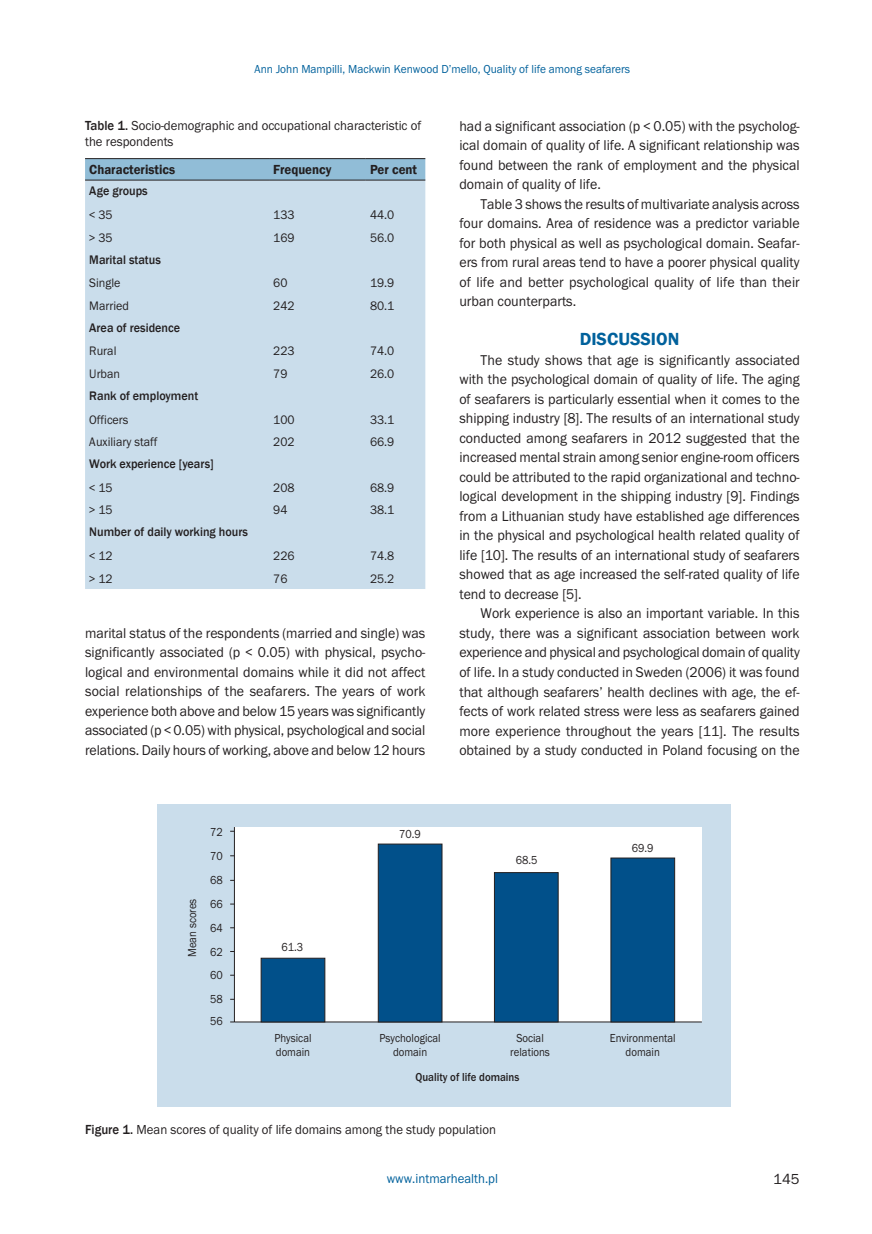
<style>
.page{position:relative;width:872px;height:1234px;background:#fff}
.page>*{position:absolute;margin:0;border:0;box-sizing:border-box;transform-origin:0 0}
._12_Srodtytul_1{font:600 18px "Franklin Gothic";color:#00619c}
.t1{font:15px "Franklin Got Itc TEE";color:#231f20}
._08_Tekst{font:14.7px/19.5px "Franklin Got Itc TEE";color:#231f20;text-align:justify;scale:.95 1}
._13_Tabela_tytul{font:13.5px/16.2px "Franklin Got Itc TEE";color:#231f20;scale:.95 1}
._15_Rycina_podpis{font:13.5px "Franklin Got Itc TEE";color:#231f20;scale:.95 1}
._13_Tabela_naglowek{font:600 13.5px "Franklin Gothic";color:#231f20;scale:.95 1}
.t2{font:13.5px "Franklin Got Itc TEE";color:#00619c;scale:.95 1}
._13_Tabela_tekst{font:12.75px "Franklin Got Itc TEE";color:#231f20;scale:.95 1}
._13_Tabela_tekst-2{font:500 12.75px "Franklin Gothic";color:#231f20;scale:.95 1}
.t3{font:12px/14.4px "Franklin Gothic";color:#231f20;text-align:center;scale:.9 1}
.t4{font:12px "Franklin Got Itc TEE";color:#00619c;scale:.95 1}
.t5{font:500 12px "Franklin Gothic";color:#231f20;scale:.9 1}
.s1{font-family:"Franklin Gothic";font-weight:500}
</style>
<div class="page">
<svg style="left:85px;top:159px;width:340px;height:21px;background:#8eb8d2"></svg>
<div style="left:85px;top:181px;width:340px;height:408px;background:#caddeb"></div>
<hr style="left:85px;top:158px;width:184px;height:1px;background:#231f20">
<hr style="left:269px;top:158px;width:97px;height:1px;background:#231f20">
<hr style="left:366px;top:158px;width:59px;height:1px;background:#231f20">
<hr style="left:85px;top:180px;width:184px;height:1px;background:#231f20">
<hr style="left:269px;top:180px;width:97px;height:1px;background:#231f20">
<hr style="left:366px;top:180px;width:59px;height:1px;background:#231f20">
<div style="left:157px;top:804px;width:573px;height:302px;background:#caddeb"></div>
<div style="left:234px;top:826px;width:468px;height:195px;background:#fff"></div>
<hr style="left:234px;top:826px;width:1px;height:195px;background:#231f20">
<hr style="left:234px;top:1021px;width:468px;height:1px;background:#231f20">
<div style="left:261px;top:957px;width:64px;height:65px;background:#01508a;border:1px solid #231f20"></div>
<div style="left:378px;top:843px;width:64px;height:179px;background:#01508a;border:1px solid #231f20"></div>
<div style="left:494px;top:872px;width:64px;height:150px;background:#01508a;border:1px solid #231f20"></div>
<div style="left:610px;top:857px;width:65px;height:165px;background:#01508a;border:1px solid #231f20"></div>
<p class="t4" style="left:254px;top:62px;width:397px">Ann John Mampilli, Mackwin Kenwood D’mello, Quality of life among seafarers</p>
<p class="_13_Tabela_tytul" style="left:85px;top:117px;width:355px"><span class="s1">Table 1.</span> Socio-demographic and occupational characteristic of the respondents</p>
<p class="_13_Tabela_naglowek" style="left:89px;top:161px;width:92px">Characteristics</p>
<p class="_13_Tabela_naglowek" style="left:273px;top:161px;width:63px">Frequency</p>
<p class="_13_Tabela_naglowek" style="left:370px;top:161px;width:51px">Per cent</p>
<p class="_13_Tabela_tekst-2" style="left:89px;top:183px;width:63px">Age groups</p>
<p class="_13_Tabela_tekst" style="left:89px;top:208px;width:26px">&lt; 35</p>
<p class="_13_Tabela_tekst" style="left:273px;top:208px;width:24px">133</p>
<p class="_13_Tabela_tekst" style="left:370px;top:208px;width:27px">44.0</p>
<p class="_13_Tabela_tekst" style="left:89px;top:230px;width:26px">&gt; 35</p>
<p class="_13_Tabela_tekst" style="left:273px;top:230px;width:24px">169</p>
<p class="_13_Tabela_tekst" style="left:370px;top:230px;width:27px">56.0</p>
<p class="_13_Tabela_tekst-2" style="left:89px;top:251px;width:77px">Marital status</p>
<p class="_13_Tabela_tekst" style="left:89px;top:276px;width:34px">Single</p>
<p class="_13_Tabela_tekst" style="left:273px;top:276px;width:16px">60</p>
<p class="_13_Tabela_tekst" style="left:370px;top:276px;width:27px">19.9</p>
<p class="_13_Tabela_tekst" style="left:89px;top:298px;width:43px">Married</p>
<p class="_13_Tabela_tekst" style="left:273px;top:298px;width:24px">242</p>
<p class="_13_Tabela_tekst" style="left:370px;top:298px;width:27px">80.1</p>
<p class="_13_Tabela_tekst-2" style="left:89px;top:319px;width:97px">Area of residence</p>
<p class="_13_Tabela_tekst" style="left:89px;top:344px;width:30px">Rural</p>
<p class="_13_Tabela_tekst" style="left:273px;top:344px;width:24px">223</p>
<p class="_13_Tabela_tekst" style="left:370px;top:344px;width:27px">74.0</p>
<p class="_13_Tabela_tekst" style="left:89px;top:367px;width:34px">Urban</p>
<p class="_13_Tabela_tekst" style="left:273px;top:367px;width:16px">79</p>
<p class="_13_Tabela_tekst" style="left:370px;top:367px;width:27px">26.0</p>
<p class="_13_Tabela_tekst-2" style="left:89px;top:387px;width:116px">Rank of employment</p>
<p class="_13_Tabela_tekst" style="left:89px;top:412px;width:43px">Officers</p>
<p class="_13_Tabela_tekst" style="left:273px;top:412px;width:24px">100</p>
<p class="_13_Tabela_tekst" style="left:370px;top:412px;width:27px">33.1</p>
<p class="_13_Tabela_tekst" style="left:89px;top:435px;width:73px">Auxiliary staff</p>
<p class="_13_Tabela_tekst" style="left:273px;top:435px;width:24px">202</p>
<p class="_13_Tabela_tekst" style="left:370px;top:435px;width:27px">66.9</p>
<p class="_13_Tabela_tekst-2" style="left:89px;top:456px;width:132px">Work experience [years]</p>
<p class="_13_Tabela_tekst" style="left:89px;top:480px;width:26px">&lt; 15</p>
<p class="_13_Tabela_tekst" style="left:273px;top:480px;width:24px">208</p>
<p class="_13_Tabela_tekst" style="left:370px;top:480px;width:27px">68.9</p>
<p class="_13_Tabela_tekst" style="left:89px;top:503px;width:26px">&gt; 15</p>
<p class="_13_Tabela_tekst" style="left:273px;top:503px;width:16px">94</p>
<p class="_13_Tabela_tekst" style="left:370px;top:503px;width:27px">38.1</p>
<p class="_13_Tabela_tekst-2" style="left:89px;top:524px;width:169px">Number of daily working hours</p>
<p class="_13_Tabela_tekst" style="left:89px;top:548px;width:26px">&lt; 12</p>
<p class="_13_Tabela_tekst" style="left:273px;top:548px;width:24px">226</p>
<p class="_13_Tabela_tekst" style="left:370px;top:548px;width:27px">74.8</p>
<p class="_13_Tabela_tekst" style="left:89px;top:571px;width:26px">&gt; 12</p>
<p class="_13_Tabela_tekst" style="left:273px;top:571px;width:16px">76</p>
<p class="_13_Tabela_tekst" style="left:370px;top:571px;width:27px">25.2</p>
<p class="_08_Tekst" style="left:85px;top:623px;width:360px">marital status of the respondents (married and single) was significantly associated (p &lt; 0.05) with physical, psycho&shy;logical and environmental domains while it did not affect social relationships of the seafarers. The years of work experience both above and below 15 years was significantly associated (p &lt; 0.05) with physical, psychological and social relations. Daily hours of working, above and below 12 hours</p>
<p class="t3" style="left:185px;top:956px;width:67px;rotate:-90deg">Mean scores</p>
<p class="t3" style="left:210px;top:824px;width:16px">72</p>
<p class="t3" style="left:210px;top:848px;width:16px">70</p>
<p class="t3" style="left:210px;top:873px;width:16px">68</p>
<p class="t3" style="left:210px;top:896px;width:16px">66</p>
<p class="t3" style="left:210px;top:920px;width:16px">64</p>
<p class="t3" style="left:210px;top:944px;width:16px">62</p>
<p class="t3" style="left:210px;top:967px;width:16px">60</p>
<p class="t3" style="left:210px;top:992px;width:16px">58</p>
<p class="t3" style="left:210px;top:1013px;width:16px">56</p>
<p class="t3" style="left:281px;top:940px;width:26px">61.3</p>
<p class="t3" style="left:399px;top:826px;width:26px">70.9</p>
<p class="_08_Tekst" style="left:459px;top:116px;width:360px">had a significant association (p &lt; 0.05) with the psycholog&shy;ical domain of quality of life. A significant relationship was found between the rank of employment and the physical domain of quality of life.</p>
<p class="_08_Tekst" style="left:459px;top:194px;width:360px;text-indent:21px">Table 3 shows the results of multivariate analysis across four domains. Area of residence was a predictor variable for both physical as well as psychological domain. Seafar&shy;ers from rural areas tend to have a poorer physical quality of life and better psychological quality of life than their urban counterparts.</p>
<p class="_12_Srodtytul_1" style="left:580px;top:328px;width:101px">DISCUSSION</p>
<p class="_08_Tekst" style="left:459px;top:350px;width:360px;text-indent:21px">The study shows that age is significantly associated with the psychological domain of quality of life. The aging of seafarers is particularly essential when it comes to the shipping industry [8]. The results of an international study conducted among seafarers in 2012 suggested that the increased mental strain among senior engine-room officers could be attributed to the rapid organizational and techno&shy;logical development in the shipping industry [9]. Findings from a Lithuanian study have established age differences in the physical and psychological health related quality of life [10]. The results of an international study of seafarers showed that as age increased the self-rated quality of life tend to decrease [5].</p>
<p class="_08_Tekst" style="left:459px;top:604px;width:360px;text-indent:21px">Work experience is also an important variable. In this study, there was a significant association between work experience and physical and psychological domain of quality of life. In a study conducted in Sweden (2006) it was found that although seafarers’ health declines with age, the ef&shy;fects of work related stress were less as seafarers gained more experience throughout the years [11]. The results obtained by a study conducted in Poland focusing on the</p>
<p class="t3" style="left:516px;top:852px;width:26px">68.5</p>
<p class="t3" style="left:632px;top:841px;width:26px">69.9</p>
<p class="t3" style="left:274px;top:1030px;width:43px;text-align:left">Physical domain</p>
<p class="t3" style="left:510px;top:1030px;width:46px">Social relations</p>
<p class="t5" style="left:415px;top:1069px;width:117px">Quality of life domains</p>
<p class="t3" style="left:379px;top:1030px;width:69px">Psychological domain</p>
<p class="t3" style="left:610px;top:1030px;width:75px">Environmental domain</p>
<p class="_15_Rycina_podpis" style="left:85px;top:1121px;width:434px"><span class="s1">Figure 1.</span> Mean scores of quality of life domains among the study population</p>
<p class="t2" style="left:387px;top:1170px;width:119px">www.intmarhealth.pl</p>
<p class="t1" style="left:773px;top:1170px;width:28px">145</p>
</div>
